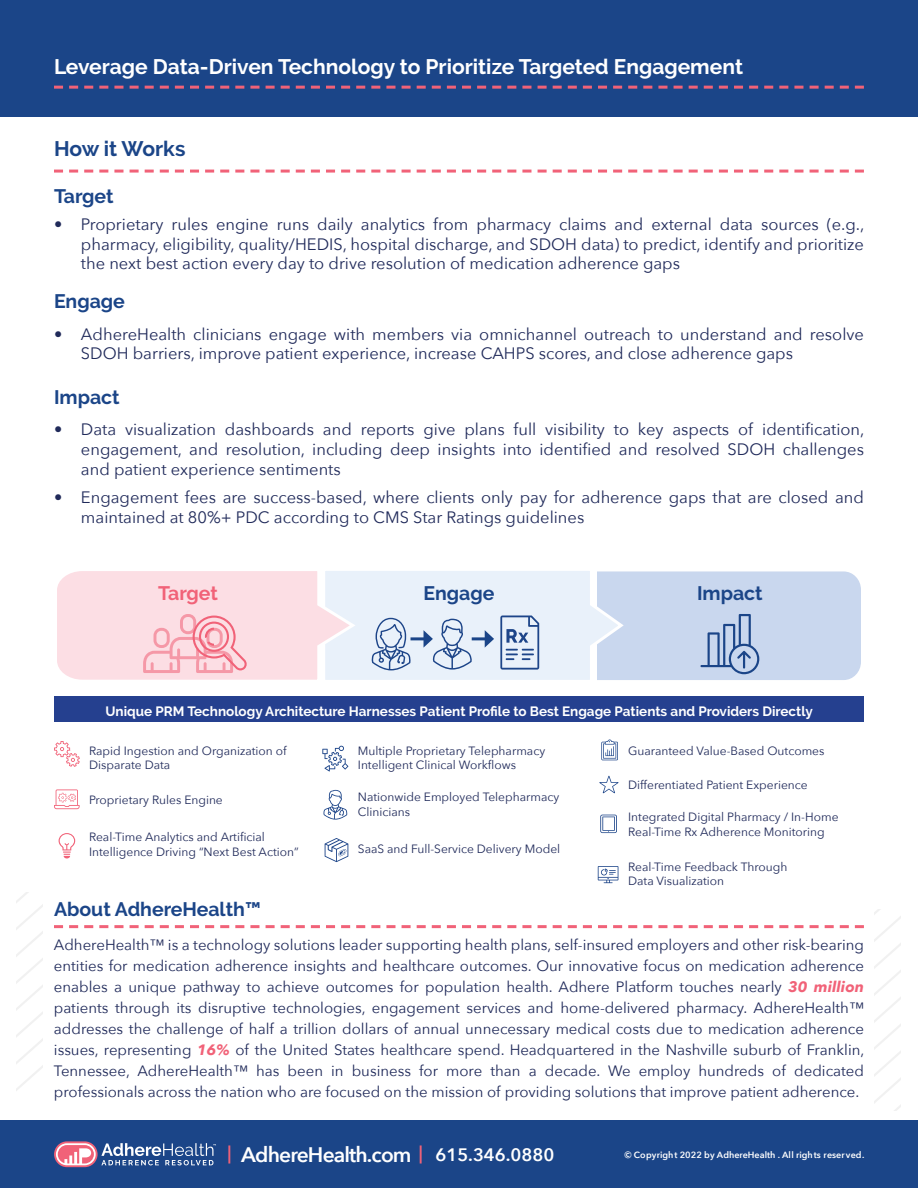
<style>
.page{position:relative;width:918px;height:1188px;background:#fff}
.page>*{position:absolute;margin:0;border:0;box-sizing:border-box;transform-origin:0 0}
.t1{font:700 21px "Raleway";color:#fff}
.t2{font:600 21px "Avenir Next";letter-spacing:-.04em;color:#fff}
.t3{font:700 21px "Raleway";color:#1b4588}
.t4{font:700 19.5px "Raleway";color:#1b4588}
.t5{font:700 19.5px "Raleway";letter-spacing:-.005em;color:#f16278}
.t6{font:16.5px/19.8px "Avenir Next";color:#202a5a;text-align:justify}
.t7{font:15px/21px "Avenir Next";color:#202a5a;text-align:justify}
.t8{font:700 13.5px "Raleway";color:#fff}
.t9{font:12px/14.4px "Avenir Next";color:#202a5a}
.t10{font:600 9px "Avenir Next";color:#fff}
.s1{font-weight:700;font-style:italic;color:#f16278}
.s2{font-size:18px}
</style>
<div class="page">
<div style="left:0;top:1121px;width:918px;height:67px;background:#1b4588"></div>
<svg style="left:54px;top:1141px;width:162px;height:26px"></svg>
<svg style="left:54px;top:925px;width:810px;height:3px"></svg>
<svg style="left:16px;top:892px;width:26px;height:199px"></svg>
<svg style="left:874px;top:909px;width:26px;height:202px"></svg>
<div style="left:0;top:0;width:918px;height:117px;background:#1b4588"></div>
<svg style="left:54px;top:170px;width:810px;height:3px"></svg>
<svg style="left:54px;top:86px;width:810px;height:3px"></svg>
<svg style="left:57px;top:571px;width:804px;height:109px;background:#dfdcea"></svg>
<div style="left:54px;top:697px;width:810px;height:25px;background:#25408f"></div>
<svg style="left:59px;top:833px;width:16px;height:25px"></svg>
<svg style="left:54px;top:789px;width:26px;height:20px"></svg>
<svg style="left:54px;top:741px;width:26px;height:26px"></svg>
<svg style="left:323px;top:790px;width:24px;height:30px"></svg>
<svg style="left:322px;top:746px;width:26px;height:25px"></svg>
<svg style="left:325px;top:838px;width:23px;height:24px"></svg>
<svg style="left:601px;top:740px;width:17px;height:20px"></svg>
<svg style="left:599px;top:776px;width:20px;height:17px"></svg>
<svg style="left:600px;top:815px;width:17px;height:18px"></svg>
<svg style="left:598px;top:866px;width:20px;height:17px"></svg>
<h1 class="t1" style="left:54px;top:54px;width:691px">Leverage Data-Driven Technology to Prioritize Targeted Engagement</h1>
<h1 class="t3" style="left:54px;top:137px;width:133px">How it Works</h1>
<h2 class="t4" style="left:54px;top:185px;width:61px">Target</h2>
<p class="t6" style="left:81px;top:213px;width:785px;text-indent:-27px">• Proprietary rules engine runs daily analytics from pharmacy claims and external data sources (e.g., pharmacy, eligibility, quality/HEDIS, hospital discharge, and SDOH data) to predict, identify and prioritize the next best action every day to drive resolution of medication adherence gaps</p>
<h2 class="t4" style="left:54px;top:290px;width:72px">Engage</h2>
<p class="t6" style="left:81px;top:323px;width:785px;text-indent:-27px">• AdhereHealth clinicians engage with members via omnichannel outreach to understand and resolve<br>SDOH barriers, improve patient experience, increase CAHPS scores, and close adherence gaps</p>
<h2 class="t4" style="left:54px;top:386px;width:67px">Impact</h2>
<p class="t6" style="left:81px;top:419px;width:785px;text-indent:-27px">• Data visualization dashboards and reports give plans full visibility to key aspects of identification, engagement, and resolution, including deep insights into identified and resolved SDOH challenges and patient experience sentiments</p>
<p class="t6" style="left:81px;top:487px;width:784px;text-indent:-27px">• Engagement fees are success-based, where clients only pay for adherence gaps that are closed and maintained at 80%+ PDC according to CMS Star Ratings guidelines</p>
<h2 class="t5" style="left:158px;top:582px;width:61px">Target</h2>
<h2 class="t4" style="left:424px;top:582px;width:72px">Engage</h2>
<h2 class="t4" style="left:697px;top:582px;width:67px">Impact</h2>
<p class="t8" style="left:105px;top:703px;width:709px">Unique PRM Technology Architecture Harnesses Patient Profile to Best Engage Patients and Providers Directly</p>
<p class="t9" style="left:89px;top:743px;width:199px">Rapid Ingestion and Organization of<br>Disparate Data</p>
<p class="t9" style="left:358px;top:743px;width:189px">Multiple Proprietary Telepharmacy<br>Intelligent Clinical Workflows</p>
<p class="t9" style="left:628px;top:743px;width:198px">Guaranteed Value-Based Outcomes</p>
<p class="t9" style="left:89px;top:792px;width:135px">Proprietary Rules Engine</p>
<p class="t9" style="left:358px;top:790px;width:203px">Nationwide Employed Telepharmacy<br>Clinicians</p>
<p class="t9" style="left:628px;top:778px;width:181px">Differentiated Patient Experience</p>
<p class="t9" style="left:628px;top:809px;width:212px">Integrated Digital Pharmacy / In-Home<br>Real-Time Rx Adherence Monitoring</p>
<p class="t9" style="left:628px;top:859px;width:161px">Real-Time Feedback Through<br>Data Visualization</p>
<p class="t9" style="left:89px;top:830px;width:211px">Real-Time Analytics and Artificial<br>Intelligence Driving “Next Best Action”</p>
<p class="t9" style="left:358px;top:841px;width:204px">SaaS and Full-Service Delivery Model</p>
<h2 class="t4" style="left:54px;top:898px;width:209px">About AdhereHealth™</h2>
<p class="t7" style="left:54px;top:934px;width:812px">AdhereHealth™ is a technology solutions leader supporting health plans, self-insured employers and other risk-bearing entities for medication adherence insights and healthcare outcomes. Our innovative focus on medication adherence enables a unique pathway to achieve outcomes for population health. Adhere Platform touches nearly <span class="s1">30 million </span>patients through its disruptive technologies, engagement services and home-delivered pharmacy. AdhereHealth™ addresses the challenge of half a trillion dollars of annual unnecessary medical costs due to medication adherence issues, representing <span class="s1">16%</span> of the United States healthcare spend. Headquartered in the Nashville suburb of Franklin, Tennessee, AdhereHealth™ has been in business for more than a decade. We employ hundreds of dedicated professionals across the nation who are focused on the mission of providing solutions that improve patient adherence.</p>
<h1 class="t2" style="left:227px;top:1137px;width:329px"><sup>|</sup> AdhereHealth.com <sup>|</sup> <span class="s2">615.346.0880</span></h1>
<p class="t10" style="left:624px;top:1147px;width:242px">© Copyright 2022 by AdhereHealth . All rights reser ved.</p>
</div>
